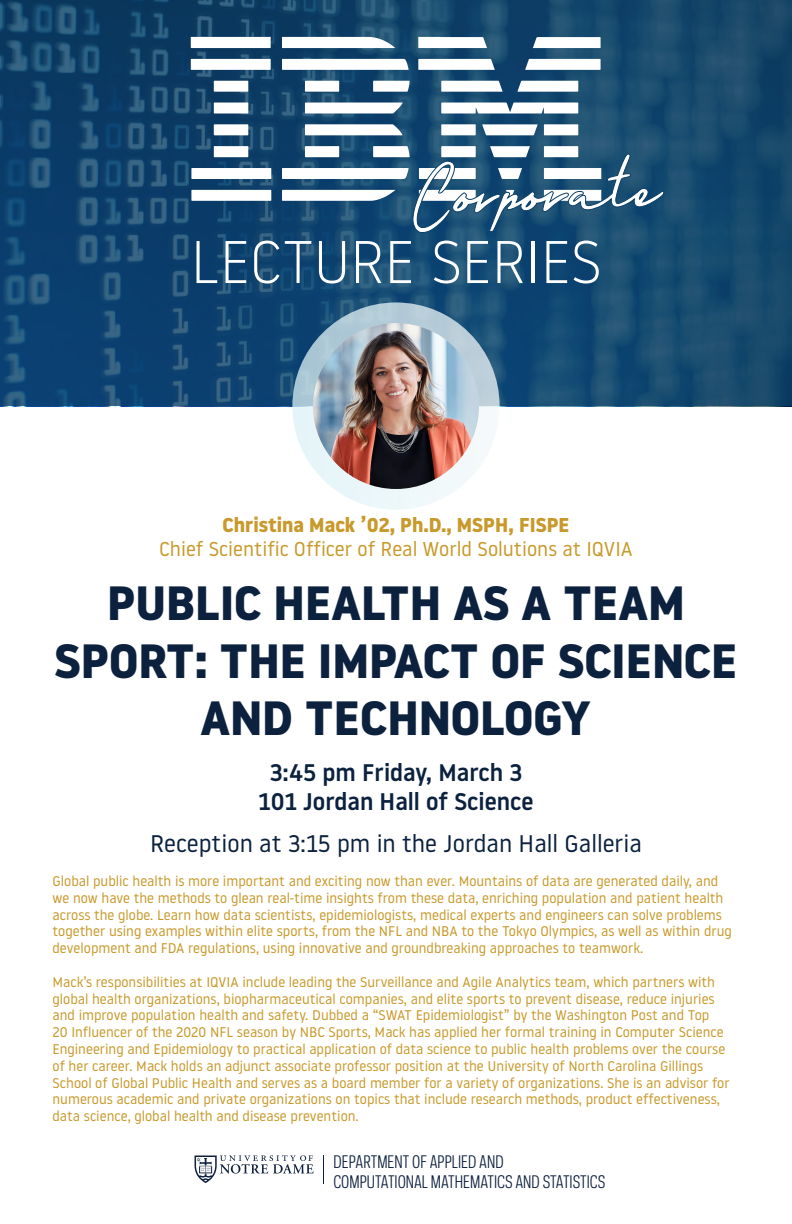
<style>
.page{position:relative;width:792px;height:1224px;background:#fff}
.page>*{position:absolute;margin:0;border:0;box-sizing:border-box;transform-origin:0 0}
.t1{font:300 60px "Noway";color:#fff}
.t2{font:700 48px/57.6px "Noway";color:#0b213e;text-align:center}
.t3{font:500 24px "Noway";color:#0b213e}
.t4{font:24px "Noway";color:#0b213e}
.t5{font:20px "Noway";color:#c8992b}
.t6{font:700 20px "Noway";color:#c8992b}
.t7{font:16.3px/19.5px "Galaxie Polaris Condensed";color:#0d203d}
.t8{font:14px/16.8px "Noway";color:#c8992b}
</style>
<div class="page">
<svg style="left:0;top:0;width:792px;height:406px;background:#14476f"></svg>
<svg style="left:292px;top:302px;width:208px;height:208px"></svg>
<img style="left:313px;top:323px;width:166px;height:166px;border-radius:83px">
<svg style="left:282px;top:37px;width:113px;height:11px"></svg>
<svg style="left:191px;top:37px;width:80px;height:11px"></svg>
<svg style="left:418px;top:37px;width:69px;height:11px"></svg>
<svg style="left:441px;top:103px;width:137px;height:11px"></svg>
<svg style="left:282px;top:59px;width:127px;height:11px"></svg>
<svg style="left:305px;top:103px;width:98px;height:10px"></svg>
<svg style="left:305px;top:124px;width:98px;height:11px"></svg>
<svg style="left:191px;top:59px;width:80px;height:11px"></svg>
<svg style="left:191px;top:168px;width:80px;height:11px"></svg>
<svg style="left:191px;top:190px;width:81px;height:11px"></svg>
<svg style="left:418px;top:59px;width:77px;height:11px"></svg>
<svg style="left:525px;top:59px;width:76px;height:11px"></svg>
<svg style="left:533px;top:37px;width:68px;height:11px"></svg>
<svg style="left:441px;top:81px;width:62px;height:11px"></svg>
<svg style="left:517px;top:81px;width:61px;height:11px"></svg>
<svg style="left:482px;top:124px;width:56px;height:11px"></svg>
<svg style="left:373px;top:81px;width:37px;height:11px"></svg>
<svg style="left:214px;top:146px;width:34px;height:11px"></svg>
<svg style="left:214px;top:81px;width:34px;height:11px"></svg>
<svg style="left:214px;top:103px;width:34px;height:11px"></svg>
<svg style="left:214px;top:124px;width:34px;height:11px"></svg>
<svg style="left:441px;top:124px;width:35px;height:11px"></svg>
<svg style="left:544px;top:124px;width:34px;height:11px"></svg>
<svg style="left:305px;top:81px;width:34px;height:11px"></svg>
<svg style="left:282px;top:146px;width:382px;height:87px"></svg>
<svg style="left:195px;top:1155px;width:119px;height:28px"></svg>
<svg style="left:323px;top:1155px;width:1px;height:28px"></svg>
<p class="t1" style="left:191px;top:221px;width:412px">LECTURE SERIES</p>
<p class="t6" style="left:222px;top:513px;width:349px">Christina Mack ’02, Ph.D., MSPH, FISPE</p>
<p class="t5" style="left:159px;top:535px;width:475px">Chief Scientific Officer of Real World Solutions at IQVIA</p>
<p class="t2" style="left:54px;top:575px;width:685px">PUBLIC HEALTH AS A TEAM<br>SPORT: THE IMPACT OF SCIENCE<br>AND TECHNOLOGY</p>
<p class="t3" style="left:270px;top:756px;width:254px">3:45 pm Friday, March 3</p>
<p class="t3" style="left:259px;top:785px;width:276px">101 Jordan Hall of Science</p>
<p class="t4" style="left:150px;top:827px;width:493px">Reception at 3:15 pm in the Jordan Hall Galleria</p>
<p class="t8" style="left:53px;top:872px;width:681px">Global public health is more important and exciting now than ever. Mountains of data are generated daily, and we now have the methods to glean real-time insights from these data, enriching population and patient health across the globe. Learn how data scientists, epidemiologists, medical experts and engineers can solve problems together using examples within elite sports, from the NFL and NBA to the Tokyo Olympics, as well as within drug development and FDA regulations, using innovative and groundbreaking approaches to teamwork.</p>
<p class="t8" style="left:53px;top:973px;width:679px">Mack’s responsibilities at IQVIA include leading the Surveillance and Agile Analytics team, which partners with global health organizations, biopharmaceutical companies, and elite sports to prevent disease, reduce injuries and improve population health and safety. Dubbed a “SWAT Epidemiologist” by the Washington Post and Top<br>20 Influencer of the 2020 NFL season by NBC Sports, Mack has applied her formal training in Computer Science Engineering and Epidemiology to practical application of data science to public health problems over the course of her career. Mack holds an adjunct associate professor position at the University of North Carolina Gillings School of Global Public Health and serves as a board member for a variety of organizations. She is an advisor for numerous academic and private organizations on topics that include research methods, product effectiveness, data science, global health and disease prevention.</p>
<p class="t7" style="left:333px;top:1152px;width:273px">DEPARTMENT OF APPLIED AND<br>COMPUTATIONAL MATHEMATICS AND STATISTICS</p>
</div>
